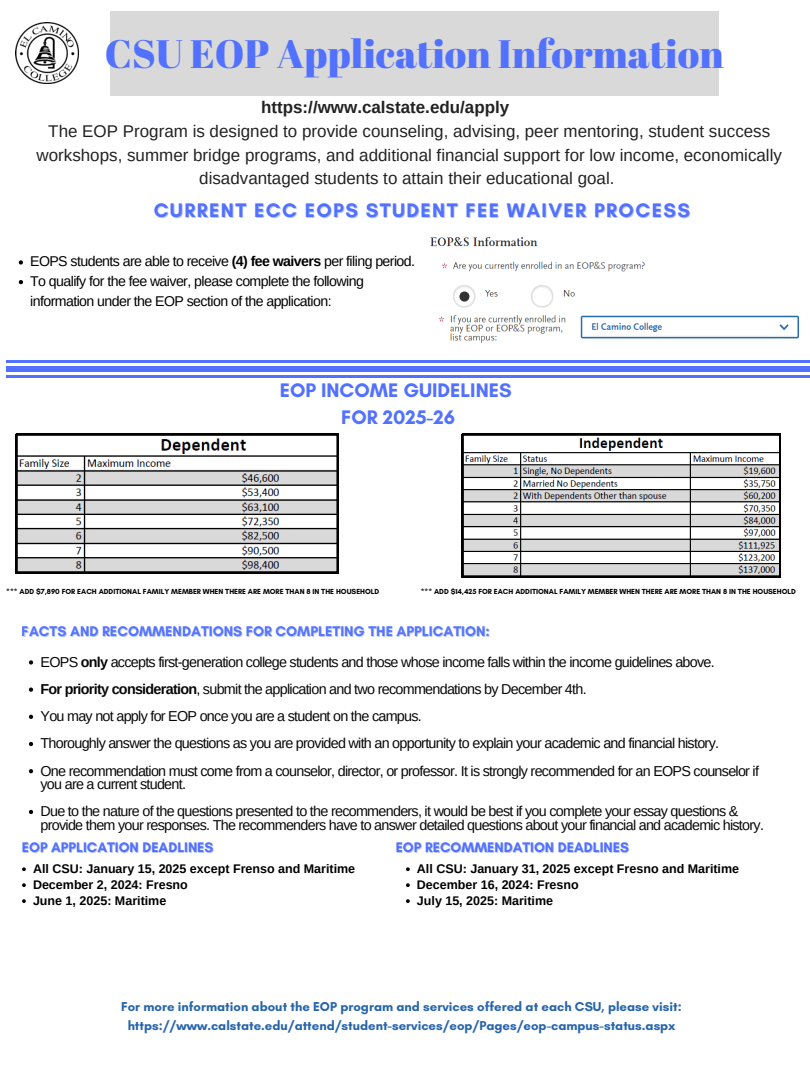
<style>
.page{position:relative;width:810px;height:1080px;background:#fff}
.page>*{position:absolute;margin:0;border:0;box-sizing:border-box;transform-origin:0 0}
.t1{font:39.62px "Abril Fatface";color:#5271ff}
.t2{font:700 20px "Glacial Indifference";letter-spacing:.07em;color:#5271ff}
.t3{font:700 20px/27.6px "Glacial Indifference";color:#5271ff;text-align:center}
.t4{font:17px/23.4px "Arimo";color:#222;text-align:center}
.t5{font:700 17px "Arimo";color:#222}
.t6{font:14.38px/27.2px "Arimo";letter-spacing:-.05em;color:#000}
.t7{font:700 14.38px "Glacial Indifference";color:#5271ff}
.t8{font:14.12px/19.7px "Arimo";letter-spacing:-.04em;color:#000}
.t9{font:700 14.12px "Glacial Indifference";color:#5271ff}
.t10{font:700 13.12px/18.2px "Glacial Indifference";color:#2765ac;text-align:center}
.t11{font:700 12.5px "Arimo";color:#000}
.t12{font:700 7.5px "Glacial Indifference";color:#000}
.s1{font-weight:700}
</style>
<div class="page">
<div style="left:97px;top:11px;width:634px;height:85px;background:#d9d9d9"></div>
<div style="left:90px;top:11px;width:19px;height:85px;background:#fff"></div>
<div style="left:720px;top:11px;width:19px;height:85px;background:#fff"></div>
<img style="left:16px;top:22px;width:63px;height:62px">
<img style="left:430px;top:237px;width:369px;height:106px">
<hr style="left:6px;top:360px;width:804px;height:2px;background:#5271ff">
<hr style="left:6px;top:376px;width:804px;height:2px;background:#5271ff">
<div style="left:6px;top:366px;width:804px;height:6px;background:#5271ff"></div>
<svg style="left:462px;top:434px;width:319px;height:143px"></svg>
<svg style="left:16px;top:434px;width:322px;height:140px"></svg>
<svg style="left:29px;top:660px;width:4px;height:5px"></svg>
<svg style="left:29px;top:688px;width:4px;height:4px"></svg>
<svg style="left:29px;top:715px;width:4px;height:4px"></svg>
<svg style="left:29px;top:742px;width:4px;height:4px"></svg>
<svg style="left:29px;top:769px;width:4px;height:4px"></svg>
<svg style="left:29px;top:810px;width:4px;height:4px"></svg>
<svg style="left:19px;top:260px;width:4px;height:5px"></svg>
<svg style="left:19px;top:280px;width:4px;height:4px"></svg>
<svg style="left:22px;top:867px;width:4px;height:4px"></svg>
<svg style="left:22px;top:883px;width:4px;height:4px"></svg>
<svg style="left:22px;top:899px;width:4px;height:4px"></svg>
<svg style="left:406px;top:867px;width:4px;height:4px"></svg>
<svg style="left:406px;top:883px;width:4px;height:4px"></svg>
<svg style="left:406px;top:899px;width:4px;height:4px"></svg>
<p class="t1" style="left:105px;top:26px;width:620px">CSU EOP Application Information</p>
<p class="t5" style="left:261px;top:97px;width:250px">https://www.calstate.edu/apply</p>
<p class="t4" style="left:37px;top:120px;width:747px">The EOP Program is designed to provide counseling, advising, peer mentoring, student success workshops, summer bridge programs, and additional financial support for low income, economically disadvantaged students to attain their educational goal.</p>
<p class="t2" style="left:154px;top:198px;width:538px">CURRENT ECC EOPS STUDENT FEE WAIVER PROCESS</p>
<h2 class="t8" style="left:30px;top:252px;width:387px">EOPS students are able to receive <span class="s1">(4) fee waivers</span> per filing period.</h2>
<p class="t8" style="left:30px;top:271px;width:335px">To qualify for the fee waiver, please complete the following information under the EOP section of the application:</p>
<p class="t3" style="left:280px;top:376px;width:233px">EOP INCOME GUIDELINES<br>FOR 2025-26</p>
<h5 class="t12" style="left:6px;top:587px;width:375px">*** ADD $7,890 FOR EACH ADDITIONAL FAMILY MEMBER WHEN THERE ARE MORE THAN 8 IN THE HOUSEHOLD</h5>
<p class="t12" style="left:421px;top:587px;width:377px">*** ADD $14,425 FOR EACH ADDITIONAL FAMILY MEMBER WHEN THERE ARE MORE THAN 8 IN THE HOUSEHOLD</p>
<p class="t7" style="left:22px;top:623px;width:470px">FACTS AND RECOMMENDATIONS FOR COMPLETING THE APPLICATION:</p>
<p class="t6" style="left:41px;top:648px;width:720px">EOPS <span class="s1">only</span> accepts first-generation college students and those whose income falls within the income guidelines above.<br><span class="s1">For priority consideration</span>, submit the application and two recommendations by December 4th.<br>You may not apply for EOP once you are a student on the campus.<br>Thoroughly answer the questions as you are provided with an opportunity to explain your academic and financial history.<br>One recommendation must come from a counselor, director, or professor. It is strongly recommended for an EOPS counselor if</p>
<p class="t6" style="left:41px;top:771px;width:699px">you are a current student.<br>Due to the nature of the questions presented to the recommenders, it would be best if you complete your essay questions &amp;</p>
<p class="t6" style="left:41px;top:811px;width:725px">provide them your responses. The recommenders have to answer detailed questions about your financial and academic history.</p>
<p class="t9" style="left:22px;top:839px;width:193px">EOP APPLICATION DEADLINES</p>
<p class="t9" style="left:396px;top:839px;width:235px">EOP RECOMMENDATION DEADLINES</p>
<p class="t11" style="left:417px;top:862px;width:324px">All CSU: January 31, 2025 except Fresno and Maritime</p>
<p class="t11" style="left:417px;top:878px;width:163px">December 16, 2024: Fresno</p>
<p class="t11" style="left:417px;top:894px;width:138px">July 15, 2025: Maritime</p>
<p class="t11" style="left:33px;top:862px;width:324px">All CSU: January 15, 2025 except Frenso and Maritime</p>
<p class="t11" style="left:33px;top:878px;width:156px">December 2, 2024: Fresno</p>
<h5 class="t11" style="left:33px;top:894px;width:135px">June 1, 2025: Maritime</h5>
<h2 class="t10" style="left:121px;top:998px;width:562px">For more information about the EOP program and services offered at each CSU, please visit: https://www.calstate.edu/attend/student-services/eop/Pages/eop-campus-status.aspx</h2>
</div>
